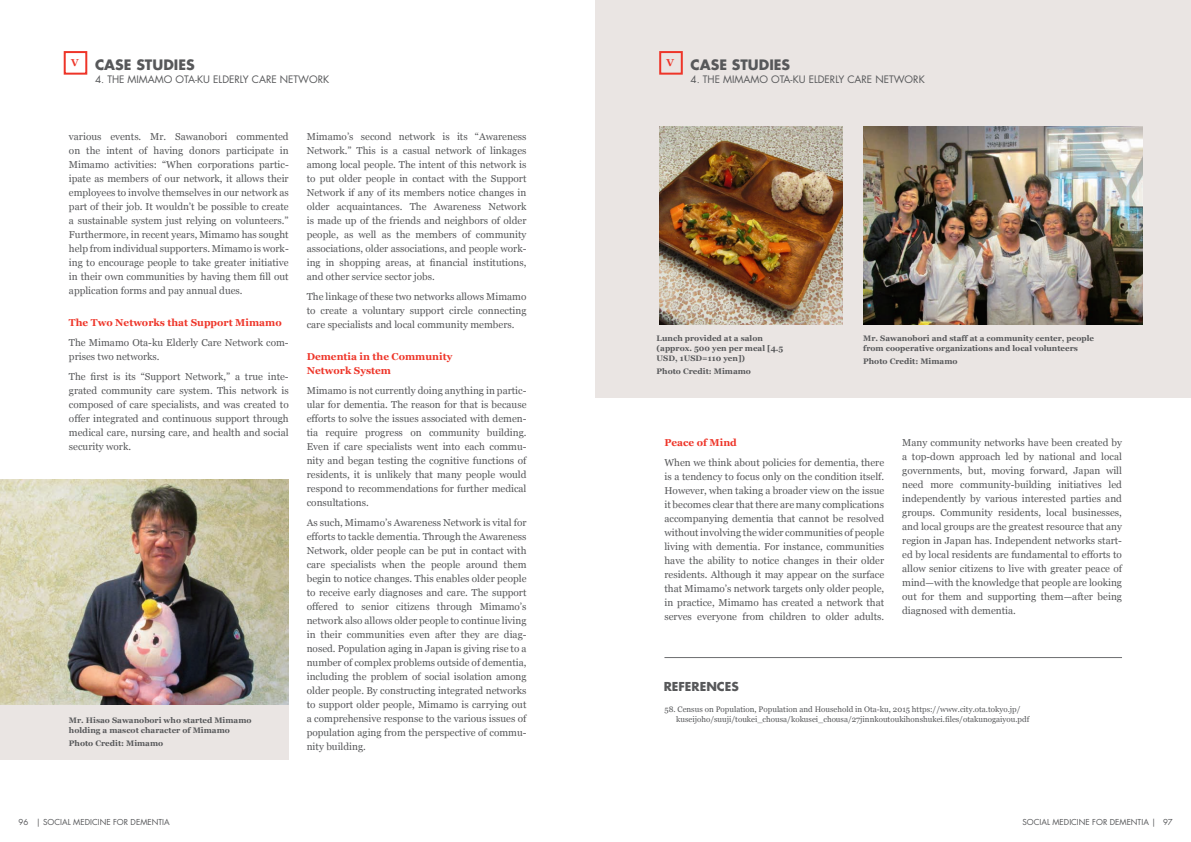
<style>
.page{position:relative;width:1191px;height:842px;background:#fff}
.page>*{position:absolute;margin:0;border:0;box-sizing:border-box;transform-origin:0 0}
.t1{font:700 14px "Futura Std";color:#57585a}
.t2{font:700 12px "Futura Std";color:#57585a}
.t3{font:10px/14px "Georgia";color:#57585a;text-align:justify}
.t4{font:700 10px/14px "Georgia";color:#ee3529}
.t5{font:10px "Futura Std";color:#57585a}
.t6{font:700 8px/10px "Georgia";color:#57585a}
.t7{font:8px/10px "Georgia";color:#57585a}
.t8{font:8px "Futura Std";color:#57585a}
</style>
<div class="page">
<div style="left:0;top:705px;width:289px;height:54px;background:#eae5e3"></div>
<div style="left:64px;top:51px;width:23px;height:24px;border:2px solid #ee3529"></div>
<div style="left:595px;top:0;width:596px;height:398px;background:#eae5e3"></div>
<img style="left:659px;top:127px;width:183px;height:198px">
<hr style="left:664px;top:657px;width:458px;height:1px;background:#6c6d70">
<div style="left:659px;top:51px;width:24px;height:24px;border:2px solid #ee3529"></div>
<img style="left:0;top:480px;width:289px;height:225px">
<img style="left:863px;top:127px;width:279px;height:198px">
<h1 class="t1" style="left:71px;top:55px;width:125px"><sup>V</sup> CASE STUDIES</h1>
<p class="t5" style="left:95px;top:73px;width:236px">4. THE MIMAMO OTA-KU ELDERLY CARE NETWORK</p>
<p class="t3" style="left:69px;top:129px;width:221px">various events. Mr. Sawanobori commented on the intent of having donors participate in Mimamo activities: “When corporations partic&shy;ipate as members of our network, it allows their employees to involve themselves in our network as part of their job. It wouldn’t be possible to create a sustainable system just relying on volunteers.” Furthermore, in recent years, Mimamo has sought help from individual supporters. Mimamo is work&shy;ing to encourage people to take greater initiative in their own communities by having them fill out application forms and pay annual dues.</p>
<p class="t4" style="left:69px;top:316px;width:214px">The Two Networks that Support Mimamo</p>
<p class="t3" style="left:69px;top:335px;width:221px">The Mimamo Ota-ku Elderly Care Network com&shy;prises two networks.</p>
<p class="t3" style="left:69px;top:369px;width:221px">The first is its “Support Network,” a true inte&shy;grated community care system. This network is composed of care specialists, and was created to offer integrated and continuous support through medical care, nursing care, and health and social security work.</p>
<p class="t6" style="left:69px;top:715px;width:184px">Mr. Hisao Sawanobori who started Mimamo holding a mascot character of Mimamo</p>
<p class="t6" style="left:69px;top:738px;width:96px">Photo Credit: Mimamo</p>
<p class="t3" style="left:307px;top:129px;width:221px">Mimamo’s second network is its “Awareness Network.” This is a casual network of linkages among local people. The intent of this network is to put older people in contact with the Support Network if any of its members notice changes in older acquaintances. The Awareness Network is made up of the friends and neighbors of older people, as well as the members of community associations, older associations, and people work&shy;ing in shopping areas, at financial institutions, and other service sector jobs.</p>
<p class="t3" style="left:307px;top:289px;width:221px">The linkage of these two networks allows Mimamo to create a voluntary support circle connecting care specialists and local community members.</p>
<p class="t4" style="left:307px;top:350px;width:147px">Dementia in the Community<br>Network System</p>
<p class="t3" style="left:307px;top:383px;width:221px">Mimamo is not currently doing anything in partic&shy;ular for dementia. The reason for that is because efforts to solve the issues associated with demen&shy;tia require progress on community building.<br>Even if care specialists went into each commu&shy;nity and began testing the cognitive functions of residents, it is unlikely that many people would respond to recommendations for further medical consultations.</p>
<p class="t3" style="left:307px;top:515px;width:221px">As such, Mimamo’s Awareness Network is vital for efforts to tackle dementia. Through the Awareness Network, older people can be put in contact with care specialists when the people around them begin to notice changes. This enables older people to receive early diagnoses and care. The support offered to senior citizens through Mimamo’s network also allows older people to continue living in their communities even after they are diag&shy;nosed. Population aging in Japan is giving rise to a number of complex problems outside of dementia, including the problem of social isolation among older people. By constructing integrated networks to support older people, Mimamo is carrying out a comprehensive response to the various issues of population aging from the perspective of commu&shy;nity building.</p>
<h1 class="t1" style="left:666px;top:55px;width:125px"><sup>V</sup> CASE STUDIES</h1>
<p class="t5" style="left:690px;top:73px;width:236px">4. THE MIMAMO OTA-KU ELDERLY CARE NETWORK</p>
<p class="t6" style="left:656px;top:333px;width:128px">Lunch provided at a salon (approx. 500 yen per meal [4.5<br>USD, 1USD=110 yen])</p>
<p class="t6" style="left:656px;top:366px;width:96px">Photo Credit: Mimamo</p>
<p class="t6" style="left:863px;top:333px;width:232px">Mr. Sawanobori and staff at a community center, people from cooperative organizations and local volunteers</p>
<p class="t6" style="left:863px;top:356px;width:96px">Photo Credit: Mimamo</p>
<p class="t4" style="left:664px;top:436px;width:74px">Peace of Mind</p>
<p class="t3" style="left:664px;top:456px;width:221px">When we think about policies for dementia, there is a tendency to focus only on the condition itself.<br>However, when taking a broader view on the issue it becomes clear that there are many complications accompanying dementia that cannot be resolved without involving the wider communities of people living with dementia. For instance, communities have the ability to notice changes in their older residents. Although it may appear on the surface that Mimamo’s network targets only older people, in practice, Mimamo has created a network that serves everyone from children to older adults.</p>
<p class="t3" style="left:902px;top:436px;width:221px">Many community networks have been created by a top-down approach led by national and local governments, but, moving forward, Japan will need more community-building initiatives led independently by various interested parties and groups. Community residents, local businesses, and local groups are the greatest resource that any region in Japan has. Independent networks start&shy;ed by local residents are fundamental to efforts to allow senior citizens to live with greater peace of mind—with the knowledge that people are looking out for them and supporting them—after being diagnosed with dementia.</p>
<p class="t2" style="left:663px;top:678px;width:77px">REFERENCES</p>
<p class="t7" style="left:676px;top:703px;width:354px;text-indent:-12px">58. Census on Population, Population and Household in Ota-ku, 2015 https://www.city.ota.tokyo.jp/ kuseijoho/suuji/toukei_chousa/kokusei_chousa/27jinnkoutoukihonshukei.files/otakunogaiyou.pdf</p>
<p class="t8" style="left:18px;top:817px;width:153px">96 | SOCIAL MEDICINE FOR DEMENTIA</p>
<p class="t8" style="left:1022px;top:817px;width:152px">SOCIAL MEDICINE FOR DEMENTIA | 97</p>
</div>
